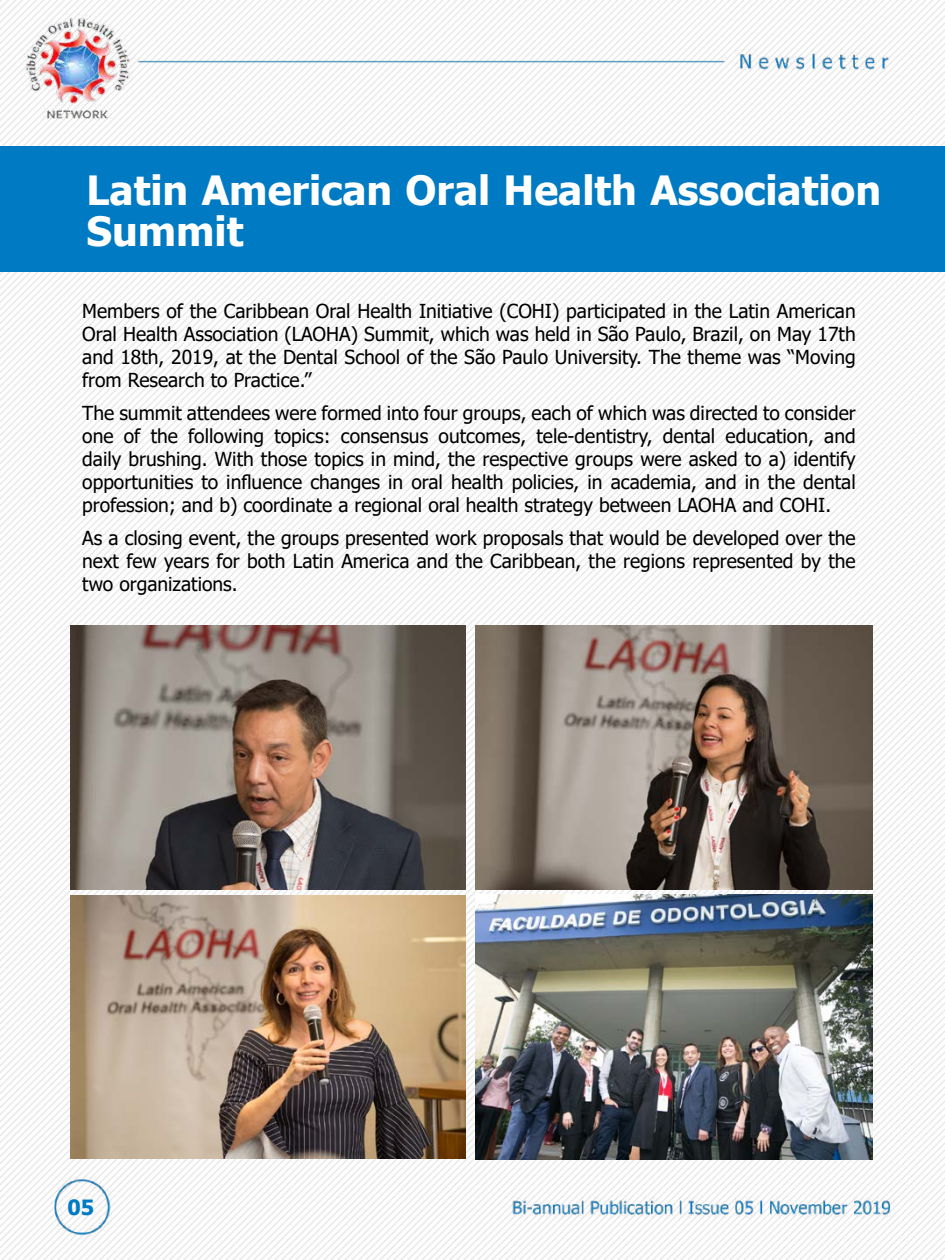
<style>
.page{position:relative;width:945px;height:1260px;background:#fff}
.page>*{position:absolute;margin:0;border:0;box-sizing:border-box;transform-origin:0 0}
.t1{font:700 40.25px/41.1px "Tahoma";color:#fff}
.t2{font:700 21px "Tahoma";color:#007bc3}
.t3{font:19.25px/23.1px "Tahoma";color:#000;text-align:justify}
</style>
<div class="page">
<img style="left:0;top:0;width:945px;height:1260px">
<img style="left:475px;top:625px;width:397px;height:264px">
<img style="left:475px;top:894px;width:397px;height:265px">
<img style="left:70px;top:625px;width:396px;height:265px">
<img style="left:70px;top:895px;width:396px;height:264px">
<div style="left:0;top:146px;width:945px;height:125px;background:#007bc3"></div>
<h1 class="t1" style="left:87px;top:171px;width:796px">Latin American Oral Health Association<br>Summit</h1>
<p class="t3" style="left:82px;top:301px;width:775px">Members of the Caribbean Oral Health Initiative (COHI) participated in the Latin American Oral Health Association (LAOHA) Summit, which was held in São Paulo, Brazil, on May 17th and 18th, 2019, at the Dental School of the São Paulo University. The theme was “Moving from Research to Practice.”</p>
<p class="t3" style="left:82px;top:403px;width:775px">The summit attendees were formed into four groups, each of which was directed to consider one of the following topics: consensus outcomes, tele-dentistry, dental education, and daily brushing. With those topics in mind, the respective groups were asked to a) identify opportunities to influence changes in oral health policies, in academia, and in the dental profession; and b) coordinate a regional oral health strategy between LAOHA and COHI.</p>
<p class="t3" style="left:82px;top:528px;width:775px">As a closing event, the groups presented work proposals that would be developed over the next few years for both Latin America and the Caribbean, the regions represented by the two organizations.</p>
<p class="t2" style="left:67px;top:1193px;width:28px">05</p>
</div>
